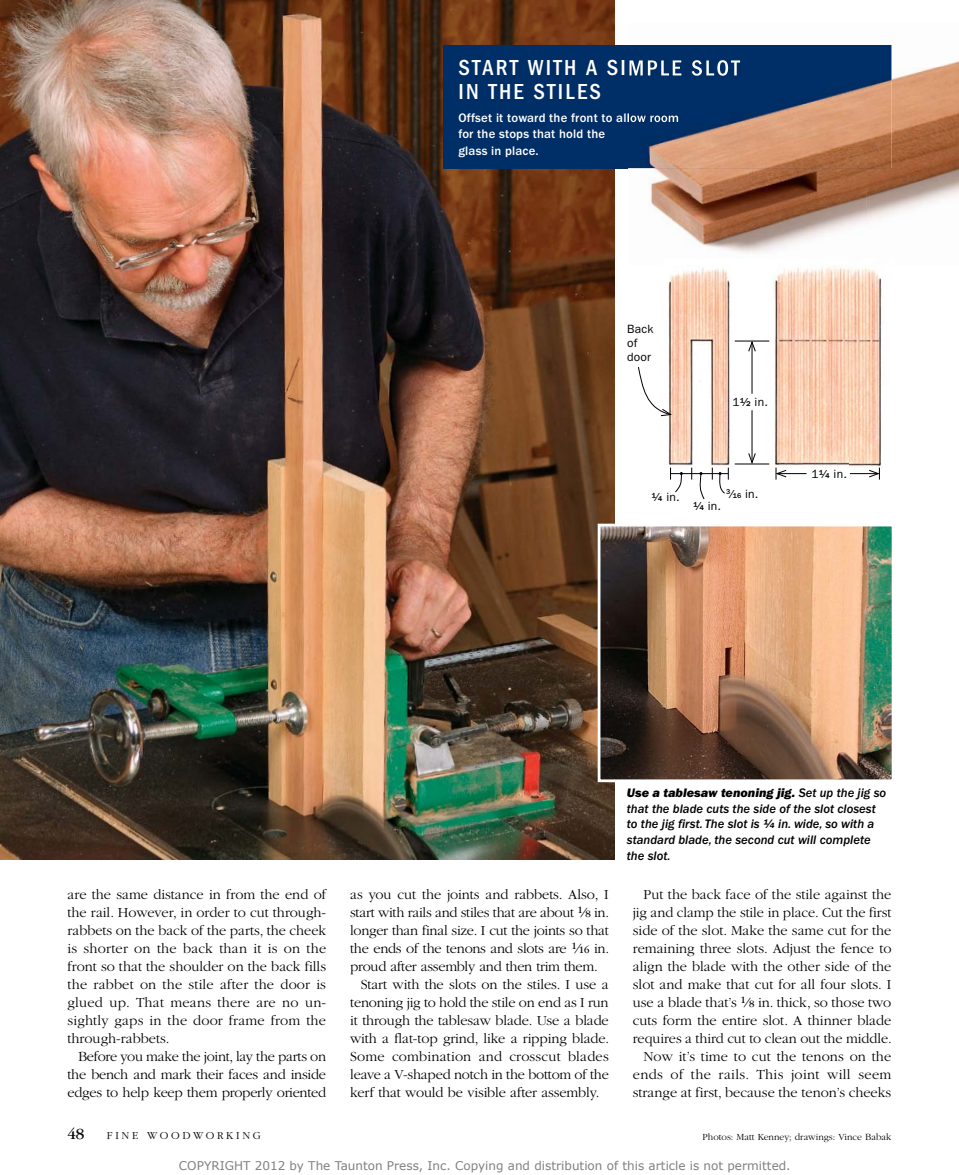
<style>
.page{position:relative;width:959px;height:1175px;background:#fff}
.page>*{position:absolute;margin:0;border:0;box-sizing:border-box;transform-origin:0 0}
.t1{font:500 condensed 22.5px/24px "ITC Franklin Gothic Std";letter-spacing:.1em;color:#fff}
.t2{font:16.05px "ITC Garamond Std";color:#000}
.t3{font:300 14.4px/18px "ITC Garamond Std";letter-spacing:-.005em;color:#000;text-align:justify}
.t4{font:300 14.4px "ITC Garamond Std";letter-spacing:.015em;color:#000}
.t5{font:12.75px/15.8px "ITC Franklin Gothic Std Med It";color:#000}
.t6{font:500 12.75px/16.5px "ITC Franklin Gothic Std";letter-spacing:.015em;color:#fff}
.t7{font:12.75px "ITC Franklin Gothic Std Hvy It";color:#000}
.t8{font:12px "Verdana";color:#808080}
.t9{font:12px/13.5px "ITC Franklin Gothic Std";letter-spacing:.02em;color:#000}
.t10{font:300 11.1px "ITC Garamond Std";letter-spacing:.24em;color:#000}
.t11{font:300 9.75px "ITC Garamond Std";color:#000}
.t12{font:500 7.2px "ITC Franklin Gothic Std";color:#000}
.s1{font-weight:500}
.s2{font-size:12px}
.s3{font-weight:400;font-size:12px}
.s4{font-weight:400}
.s5{font-weight:400;font-size:10.05px}
.s6{font-family:"ITC Franklin Gothic Std Med It"}
.s7{font-family:"ITC Franklin Gothic Std";font-weight:600;font-style:italic}
</style>
<div class="page">
<img style="left:668px;top:265px;width:214px;height:215px">
<img style="left:0;top:0;width:615px;height:860px">
<img style="left:601px;top:527px;width:289px;height:251px">
<div style="left:597px;top:523px;width:297px;height:259px;border:3px solid #fff"></div>
<div style="left:443px;top:45px;width:448px;height:123px;background:#002e67"></div>
<img style="left:891px;top:45px;width:67px;height:22px">
<img style="left:867px;top:67px;width:91px;height:155px">
<img style="left:628px;top:168px;width:239px;height:85px">
<img style="left:633px;top:61px;width:258px;height:107px">
<img style="left:629px;top:60px;width:111px;height:16px">
<img style="left:628px;top:113px;width:51px;height:9px">
<hr style="left:670px;top:473px;width:58px;height:1px;background:#000">
<svg style="left:849px;top:467px;width:31px;height:12px"></svg>
<svg style="left:699px;top:472px;width:6px;height:28px"></svg>
<svg style="left:670px;top:467px;width:13px;height:26px"></svg>
<svg style="left:712px;top:467px;width:17px;height:27px"></svg>
<svg style="left:774px;top:467px;width:32px;height:12px"></svg>
<hr style="left:734px;top:463px;width:35px;height:1px;background:#000">
<hr style="left:734px;top:341px;width:35px;height:1px;background:#000">
<hr style="left:751px;top:342px;width:1px;height:52px;background:#000">
<svg style="left:747px;top:340px;width:9px;height:12px"></svg>
<hr style="left:751px;top:410px;width:1px;height:52px;background:#000">
<svg style="left:747px;top:452px;width:9px;height:13px"></svg>
<svg style="left:638px;top:366px;width:34px;height:50px"></svg>
<h1 class="t1" style="left:458px;top:56px;width:283px">START WITH A SIMPLE SLOT<br>IN THE STILES</h1>
<p class="t6" style="left:458px;top:110px;width:222px">Offset it toward the front to allow room for the stops that hold the<br>glass in place.</p>
<p class="t9" style="left:627px;top:323px;width:28px">Back of door</p>
<p class="t9" style="left:732px;top:395px;width:37px">1<span class="s1">½</span> in.</p>
<p class="t9" style="left:651px;top:490px;width:30px"><span class="s1">¼</span> in.</p>
<p class="t12" style="left:726px;top:491px;width:34px">3<span class="s2">⁄</span>16 <span class="s3">in.</span></p>
<p class="t9" style="left:693px;top:499px;width:30px"><span class="s1">¼</span> in.</p>
<p class="t9" style="left:811px;top:467px;width:37px">1<span class="s1">¼</span> in.</p>
<p class="t3" style="left:68px;top:885px;width:260px">are the same distance in from the end of the rail. However, in order to cut through&shy;rabbets on the back of the parts, the cheek is shorter on the back than it is on the front so that the shoulder on the back fills the rabbet on the stile after the door is glued up. That means there are no un&shy;sightly gaps in the door frame from the through-rabbets.</p>
<p class="t3" style="left:68px;top:1047px;width:260px;text-indent:10px">Before you make the joint, lay the parts on the bench and mark their faces and inside edges to help keep them properly oriented</p>
<p class="t3" style="left:350px;top:885px;width:260px">as you cut the joints and rabbets. Also, I</p>
<p class="t3" style="left:350px;top:903px;width:260px">start with rails and stiles that are about <sup>1</sup><span class="s4">⁄</span><span class="s5">8</span> in.</p>
<p class="t3" style="left:350px;top:921px;width:260px">long er than final size. I cut the joints so that</p>
<p class="t3" style="left:350px;top:939px;width:260px">the ends of the tenons and slots are <sup>1</sup><span class="s4">⁄</span><span class="s5">16</span> in.</p>
<p class="t3" style="left:350px;top:957px;width:249px">proud after assembly and then trim them.</p>
<p class="t3" style="left:360px;top:975px;width:249px">Start with the slots on the stiles. I use a</p>
<p class="t3" style="left:350px;top:993px;width:260px">tenoning jig to hold the stile on end as I run</p>
<p class="t3" style="left:350px;top:1011px;width:260px">it through the tablesaw blade. Use a blade</p>
<p class="t3" style="left:350px;top:1029px;width:261px">with a flat-top grind, like a ripping blade.</p>
<p class="t4" style="left:350px;top:1048px;width:260px">Some combination and crosscut blades</p>
<p class="t3" style="left:350px;top:1065px;width:260px">leave a V-shaped notch in the bottom of the</p>
<p class="t3" style="left:350px;top:1083px;width:251px">kerf that would be visible after assembly.</p>
<p class="t7" style="left:627px;top:785px;width:261px">Use a tablesaw tenoning jig. <span class="s6">Set up the jig so</span></p>
<p class="t5" style="left:627px;top:800px;width:250px">that the blade cuts the side of the slot closest to the jig first. The slot is <span class="s7">¼</span> in. wide, so with a standard blade, the second cut will complete the slot.</p>
<p class="t3" style="left:633px;top:885px;width:260px;text-align:right">Put the back face of the stile against the jig and clamp the stile in place. Cut the first side of the slot. Make the same cut for the remaining three slots. Adjust the fence to align the blade with the other side of the slot and make that cut for all four slots. I use a blade that’s <sup>1</sup><span class="s4">⁄</span><span class="s5">8</span> in. thick, so those two cuts form the entire slot. A thinner blade requires a third cut to clean out the middle.<br>Now it’s time to cut the tenons on the ends of the rails. This joint will seem strange at first, because the tenon’s cheeks</p>
<p class="t2" style="left:68px;top:1124px;width:18px">48</p>
<p class="t10" style="left:107px;top:1129px;width:155px">FINE w oodw or k INg</p>
<p class="t11" style="left:702px;top:1131px;width:190px">Photos: Matt kenney; drawings: Vince Babak</p>
<p class="t8" style="left:179px;top:1158px;width:613px">COPYRIGHT 2012 by The Taunton Press, Inc. Copying and distribution of this article is not permitted.</p>
</div>
